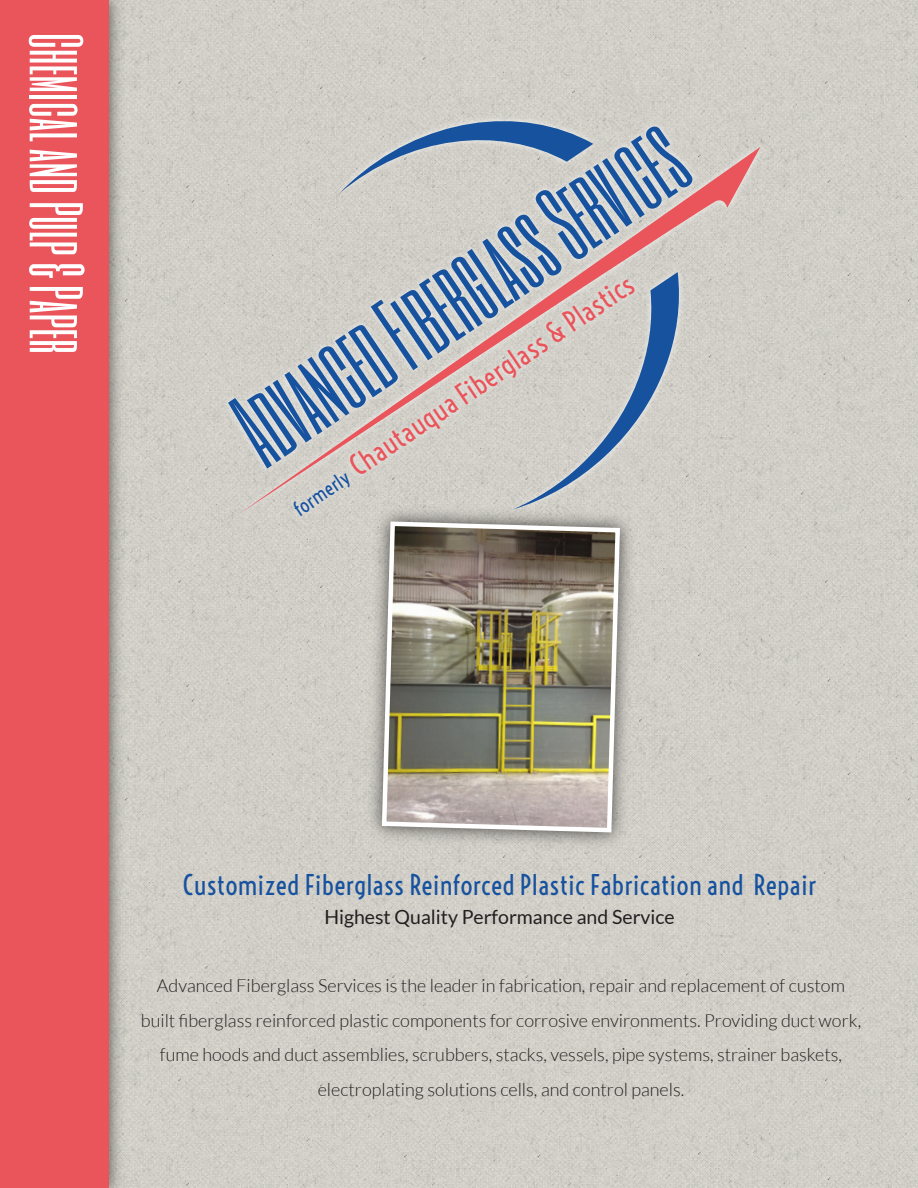
<style>
.page{position:relative;width:918px;height:1188px;background:#fff}
.page>*{position:absolute;margin:0;border:0;box-sizing:border-box;transform-origin:0 0}
.t1{font:90.6px "Six Caps";color:#17529f}
.t2{font:63px "Six Caps";color:#fff}
.t3{font:27.9px "Voltaire";color:#ea545b}
.t4{font:27px "Voltaire";color:#17529f}
.t5{font:19.5px "Lato";color:#231f20}
.t6{font:300 18px/34.5px "Lato";color:#231f20;text-align:center}
.s1{font-size:19.95px;color:#17529f}
</style>
<div class="page">
<img style="left:131px;top:0;width:787px;height:401px">
<img style="left:131px;top:401px;width:787px;height:787px">
<img style="left:108px;top:0;width:23px;height:1188px">
<div style="left:0;top:0;width:108px;height:1188px;background:#ea545b"></div>
<img style="left:210px;top:100px;width:561px;height:433px">
<svg style="left:239px;top:147px;width:521px;height:367px;background:#d2ccc6"></svg>
<svg style="left:339px;top:103px;width:346px;height:407px;background:#c9c6c6"></svg>
<img style="left:359px;top:499px;width:284px;height:356px">
<img style="left:380px;top:519px;width:242px;height:316px">
<h2 class="t2" style="left:100px;top:33px;width:322px;rotate:90deg">Chemical and Pulp &amp; Paper</h2>
<h1 class="t1" style="left:210px;top:386px;width:521px;rotate:-34deg">AdvancedFiberglassServices</h1>
<h3 class="t3" style="left:284px;top:494px;width:408px;rotate:-34deg"><span class="s1">formerly</span> Chautauqua Fiberglass &amp; Plastics</h3>
<h3 class="t4" style="left:183px;top:869px;width:635px">Customized Fiberglass Reinforced Plastic Fabrication and Repair</h3>
<p class="t5" style="left:324px;top:906px;width:352px">Highest Quality Performance and Service</p>
<p class="t6" style="left:141px;top:969px;width:722px">Advanced Fiberglass Services is the leader in fabrication, repair and replacement of custom built fiberglass reinforced plastic components for corrosive environments. Providing duct work, fume hoods and duct assemblies, scrubbers, stacks, vessels, pipe systems, strainer baskets, electroplating solutions cells, and control panels.</p>
</div>
